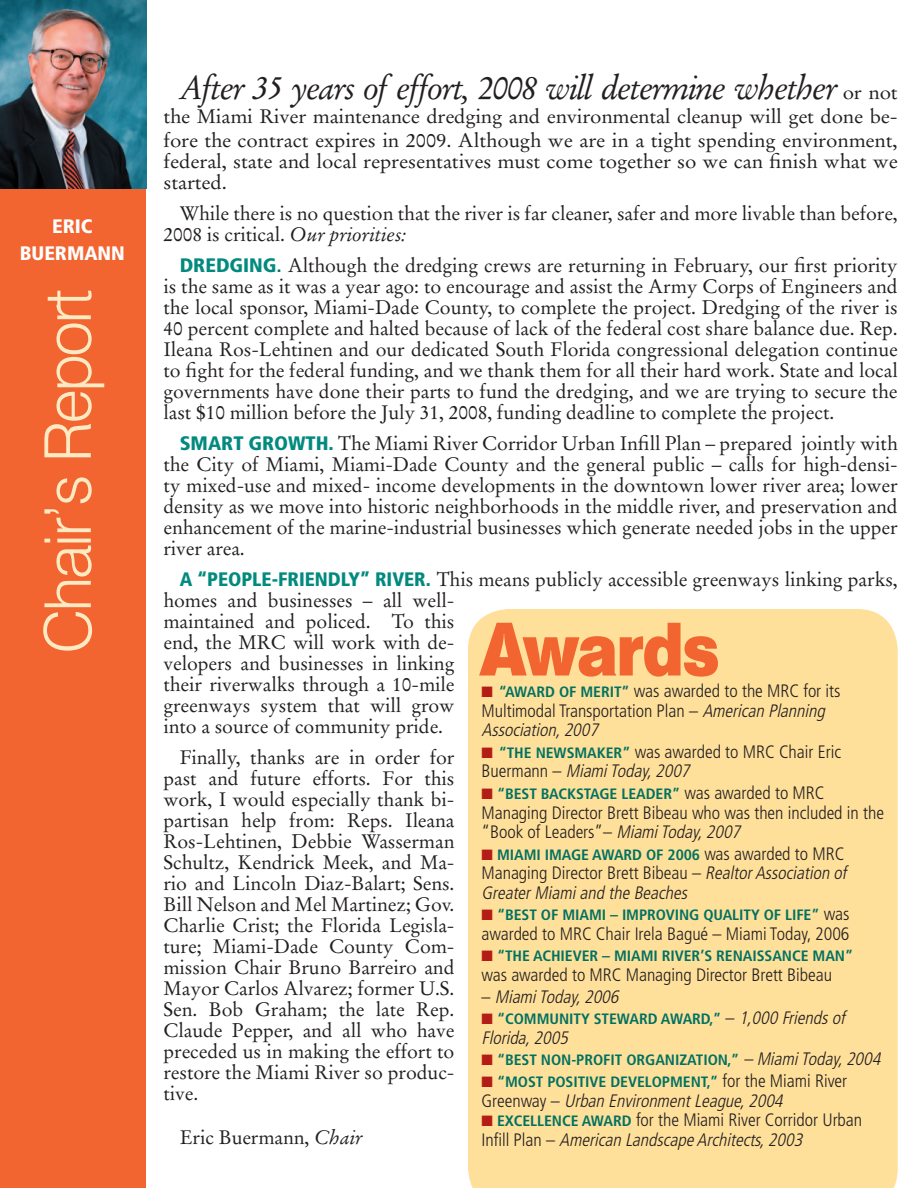
<style>
.page{position:relative;width:918px;height:1188px;background:#fff}
.page>*{position:absolute;margin:0;border:0;box-sizing:border-box;transform-origin:0 0}
.t1{font:67.5px "Swiss 721 BT Black No 2";letter-spacing:-.025em;color:#f26430;scale:.9 1}
.t2{font:300 64.5px "Swiss 721 BT";letter-spacing:-.04em;color:#feeac2}
.t3{font:italic 33px "Stempel Garamond";letter-spacing:-.05em;color:#231f20}
.t4{font:19.5px/21px "Stempel Garamond";letter-spacing:-.005em;color:#231f20;text-align:justify}
.t5{font:19.5px/24px "Stempel Garamond";letter-spacing:-.005em;color:#231f20;scale:1.05 1}
.t6{font:900 condensed 19.5px/27px "Frutiger";color:#fff;text-align:center;scale:1.05 1}
.t7{font:300 condensed 18px/19.5px "Frutiger";color:#231f20}
.t8{font:italic 300 condensed 18px/19.5px "Frutiger";color:#231f20}
.t9{font:700 condensed 15px "Frutiger";letter-spacing:-.005em;color:#007161;scale:1.05 1}
.s1{font-style:normal;font-size:19.5px}
.s2{font-style:italic}
.s3{font-family:"Frutiger";font-weight:900;font-stretch:condensed;color:#028a7f}
.s4{font-family:"Frutiger";font-weight:700;font-stretch:condensed;color:#007161}
.s5{color:#b41d15}
.s6{font-weight:700;font-size:15px;color:#007161}
.s7{font-weight:300;font-size:18px;color:#231f20}
.s8{font-style:normal}
.s9{font-weight:300;font-style:italic;font-size:18px;color:#231f20}
</style>
<div class="page">
<div style="left:0;top:0;width:146px;height:1188px;background:#f26430"></div>
<img style="left:0;top:0;width:146px;height:189px">
<div style="left:468px;top:609px;width:430px;height:579px;background:#ffe09b"></div>
<p class="t6" style="left:20px;top:212px;width:102px">ERIC<br>BUERMANN</p>
<h2 class="t2" style="left:29px;top:654px;width:367px;rotate:-90deg">Chair’s Report</h2>
<h3 class="t3" style="left:180px;top:67px;width:720px">After 35 years of effort, 2008 will determine whether <span class="s1">or not</span></h3>
<p class="t5" style="left:164px;top:104px;width:701px">the Miami River maintenance dredging and environmental cleanup will get done be&shy;fore the contract expires in 2009. Although we are in a tight spending environment,</p>
<p class="t5" style="left:164px;top:151px;width:701px;line-height:21px">federal, state and local representatives must come together so we can finish what we started.</p>
<p class="t4" style="left:164px;top:203px;width:736px;text-indent:16px">While there is no question that the river is far cleaner, safer and more livable than before,<br>2008 is critical. <span class="s2">Our priorities:</span></p>
<p class="t4" style="left:163px;top:255px;width:736px;text-indent:16px"><span class="s3">DREDGING</span><span class="s4">.</span> Although the dredging crews are returning in February, our first priority is the same as it was a year ago: to encourage and assist the Army Corps of Engineers and the local sponsor, Miami-Dade County, to complete the project. Dredging of the river is 40 percent complete and halted because of lack of the federal cost share balance due. Rep.<br>Ileana Ros-Lehtinen and our dedicated South Florida congressional delegation continue to fight for the federal funding, and we thank them for all their hard work. State and local governments have done their parts to fund the dredging, and we are trying to secure the last $10 million before the July 31, 2008, funding deadline to complete the project.</p>
<p class="t4" style="left:163px;top:433px;width:736px;text-indent:16px"><span class="s3">SMART GROWTH.</span> The Miami River Corridor Urban Infill Plan – prepared jointly with the City of Miami, Miami-Dade County and the general public – calls for high-densi&shy;ty mixed-use and mixed- income developments in the downtown lower river area; lower density as we move into historic neighborhoods in the middle river, and preservation and enhancement of the marine-industrial businesses which generate needed jobs in the upper river area.</p>
<p class="t4" style="left:164px;top:569px;width:736px;text-align:left;text-indent:16px"><span class="s3">A “PEOPLE-FRIENDLY” RIVER.</span> This means publicly accessible greenways linking parks, homes and businesses – all well-<br>maintained and policed. To this<br>end, the MRC will work with de-<br>velopers and businesses in linking<br>their riverwalks through a 10-mile<br>greenways system that will grow<br>into a source of community pride.</p>
<p class="t4" style="left:164px;top:747px;width:293px;text-indent:16px">Finally, thanks are in order for past and future efforts. For this work, I would especially thank bi&shy;partisan help from: Reps. Ileana Ros-Lehtinen, Debbie Wasserman Schultz, Kendrick Meek, and Ma&shy;rio and Lincoln Diaz-Balart; Sens.<br>Bill Nelson and Mel Martinez; Gov.<br>Charlie Crist; the Florida Legisla&shy;ture; Miami-Dade County Com&shy;mission Chair Bruno Barreiro and Mayor Carlos Alvarez; former U.S.<br>Sen. Bob Graham; the late Rep.<br>Claude Pepper, and all who have preceded us in making the effort to restore the Miami River so produc&shy;tive.</p>
<p class="t4" style="left:180px;top:1126px;width:184px">Eric Buermann, <span class="s2">Chair</span></p>
<h1 class="t1" style="left:482px;top:603px;width:266px">Awards</h1>
<p class="t7" style="left:481px;top:681px;width:361px"><span class="s5">■</span> <span class="s6">“AWARD OF MERIT”</span> was awarded to the MRC for its<br>Multimodal Transportation Plan – <span class="s2">AmericanPlanning<br>Association,2007</span></p>
<p class="t7" style="left:482px;top:742px;width:361px"><span class="s5">■</span> <span class="s6">“THE NEWSMAKER”</span> was awarded to MRC Chair Eric<br>B u e r m a n n – <span class="s2">MiamiToday,2007</span></p>
<p class="t9" style="left:482px;top:785px;width:328px"><span class="s5">■</span> “BEST BACKSTAGE LEADER” <span class="s7">was awarded to MRC</span></p>
<p class="t7" style="left:482px;top:803px;width:404px">Managing Director Brett Bibeau who was then included in the “Book of Leaders”– <span class="s2">MiamiToday,2007</span></p>
<p class="t9" style="left:482px;top:846px;width:347px"><span class="s5">■</span> MIAMI IMAGE AWARD OF 2006 <span class="s7">was awarded to MRC</span></p>
<p class="t8" style="left:481px;top:863px;width:370px"><span class="s8">Managing Director Brett Bibeau –</span> RealtorAssociation of<br>GreaterMiamiand the Beaches</p>
<p class="t9" style="left:482px;top:906px;width:352px"><span class="s5">■</span> “BEST OF MIAMI – IMPROVING QUALITY OF LIFE” <span class="s7">was</span></p>
<p class="t7" style="left:481px;top:924px;width:370px">awarded to MRC Chair Irela Bagué – Miami Today, 2006</p>
<p class="t9" style="left:482px;top:947px;width:356px"><span class="s5">■</span> “THE ACHIEVER – MIAMI RIVER’S RENAISSANCE MAN”</p>
<p class="t7" style="left:482px;top:965px;width:352px">was awarded to MRC Managing Director Brett Bibeau</p>
<p class="t8" style="left:482px;top:987px;width:143px"><span class="s8">–</span> MiamiToday,2006</p>
<p class="t9" style="left:482px;top:1010px;width:352px"><span class="s5">■</span> “COMMUNITY STEWARD AWARD,” <span class="s7">–</span> <span class="s9">1,000 Friendsof</span></p>
<p class="t8" style="left:482px;top:1028px;width:92px">Florida,2005</p>
<p class="t9" style="left:482px;top:1051px;width:386px"><span class="s5">■</span> “BEST NON-PROFIT ORGANIZATION,” <span class="s9">– MiamiToday,2004</span></p>
<p class="t9" style="left:482px;top:1073px;width:350px"><span class="s5">■</span> “MOST POSITIVE DEVELOPMENT,” <span class="s7">for the Miami River</span></p>
<p class="t8" style="left:481px;top:1091px;width:307px"><span class="s8">G r e e n w a y –</span> UrbanEnvironmentLeague,2004</p>
<p class="t7" style="left:482px;top:1110px;width:382px"><span class="s5">■</span> <span class="s6">EXCELLENCE AWARD</span> for the Miami River Corridor Urban<br>I n fi l l P l a n – <span class="s2">AmericanLandscapeArchitects,2003</span></p>
</div>
